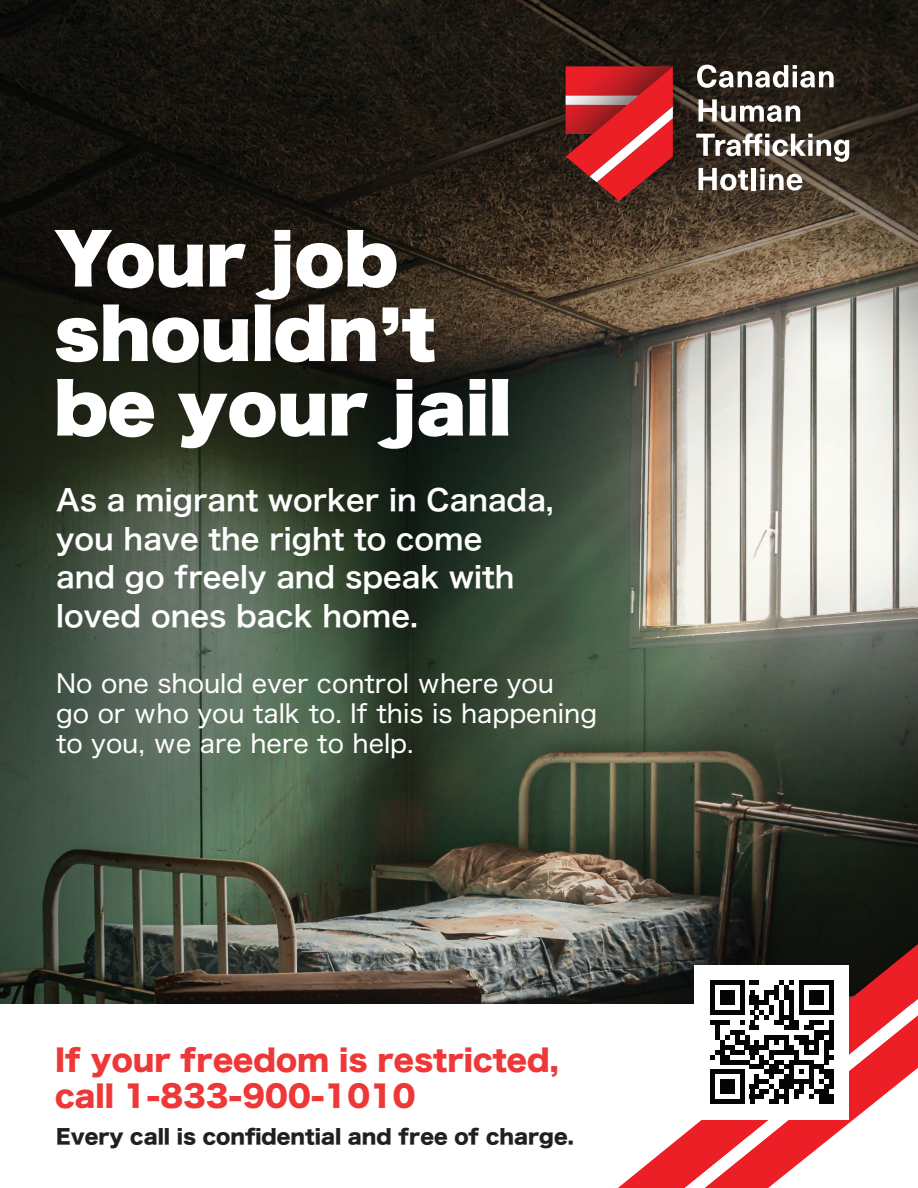
<style>
.page{position:relative;width:918px;height:1188px;background:#fff}
.page>*{position:absolute;margin:0;border:0;box-sizing:border-box;transform-origin:0 0}
.t1{font:66.3px/74.6px "Hiragino Sans W9";color:#fff}
.t2{font:29.4px/35.7px "Hiragino Sans W8";color:#ee3838}
.t3{font:29.25px/38.7px "Hiragino Sans W6";color:#fff}
.t4{font:25.5px/29.8px "Hiragino Sans W4";color:#fff}
.t5{font:19.95px "Hiragino Sans W8";color:#231f20}
</style>
<div class="page">
<img style="left:0;top:0;width:918px;height:1004px">
<svg style="left:618px;top:944px;width:300px;height:244px"></svg>
<svg style="left:685px;top:999px;width:19px;height:189px"></svg>
<div style="left:695px;top:965px;width:154px;height:154px;background:#fff"></div>
<svg style="left:704px;top:980px;width:214px;height:208px"></svg>
<div style="left:710px;top:1099px;width:35px;height:5px;background:#040503"></div>
<div style="left:720px;top:1079px;width:15px;height:15px;background:#040503"></div>
<svg style="left:697px;top:65px;width:137px;height:23px"></svg>
<svg style="left:699px;top:99px;width:101px;height:23px"></svg>
<svg style="left:696px;top:133px;width:153px;height:29px"></svg>
<svg style="left:699px;top:168px;width:49px;height:23px"></svg>
<div style="left:751px;top:168px;width:5px;height:22px;background:#fff"></div>
<svg style="left:760px;top:168px;width:42px;height:23px"></svg>
<svg style="left:566px;top:67px;width:108px;height:134px;background:#a53535"></svg>
<img style="left:628px;top:96px;width:45px;height:38px">
<img style="left:566px;top:105px;width:62px;height:29px">
<img style="left:566px;top:67px;width:107px;height:29px">
<img style="left:566px;top:96px;width:72px;height:9px">
<img style="left:593px;top:107px;width:32px;height:27px">
<h1 class="t1" style="left:54px;top:224px;width:459px">Your job shouldn’t be your jail</h1>
<p class="t3" style="left:56px;top:479px;width:499px">As a migrant worker in Canada, you have the right to come<br>and go freely and speak with loved ones back home.</p>
<p class="t4" style="left:56px;top:667px;width:542px">No one should ever control where you<br>go or who you talk to. If this is happening to you, we are here to help.</p>
<p class="t2" style="left:55px;top:1043px;width:505px">If your freedom is restricted, call 1-833-900-1010</p>
<p class="t5" style="left:56px;top:1126px;width:519px">Every call is confidential and free of charge.</p>
</div>
